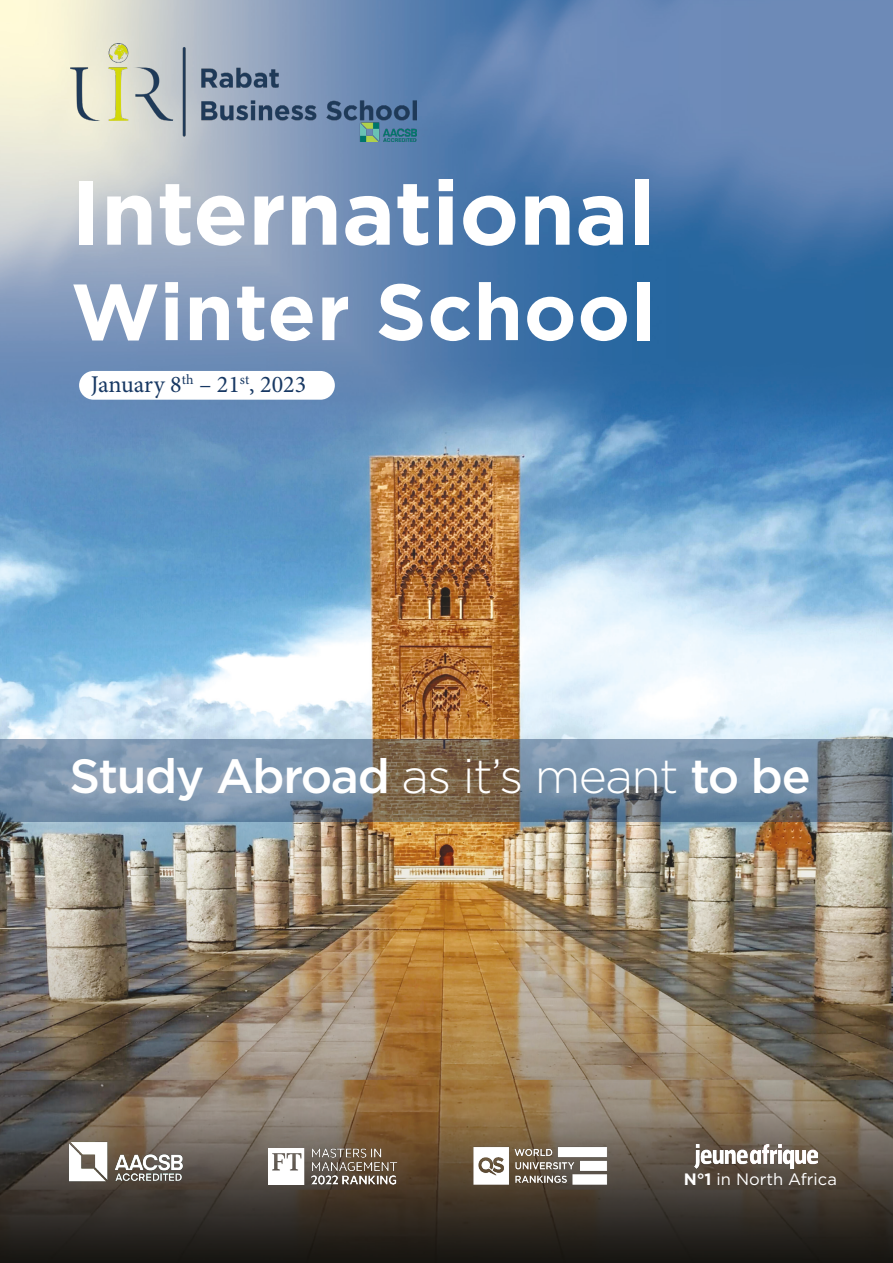
<style>
.page{position:relative;width:893px;height:1263px;background:#fff}
.page>*{position:absolute;margin:0;border:0;box-sizing:border-box;transform-origin:0 0}
.t1{font:700 90px "Gotham";color:#fff}
.t2{font:700 79.5px "Gotham";letter-spacing:.01em;color:#fff}
.t3{font:500 48px "Gotham";letter-spacing:-.03em;color:#fff}
.t4{font:24px "Minion Pro";color:#173863}
.t5{font:16.5px "Gotham";color:#fff}
.s1{font-weight:300}
.s2{font-weight:700}
</style>
<div class="page">
<img style="left:0;top:0;width:893px;height:1263px">
<img style="left:65px;top:1142px;width:123px;height:51px">
<img style="left:695px;top:1144px;width:123px;height:24px">
<img style="left:472px;top:1147px;width:136px;height:37px">
<div style="left:79px;top:371px;width:256px;height:29px;background:#fff;border-radius:14px"></div>
<img style="left:71px;top:43px;width:345px;height:98px">
<svg style="left:0;top:739px;width:893px;height:82px;background:#788795"></svg>
<img style="left:269px;top:1148px;width:138px;height:36px">
<p class="t1" style="left:71px;top:153px;width:586px">International</p>
<p class="t2" style="left:71px;top:259px;width:586px">Winter School</p>
<p class="t4" style="left:91px;top:368px;width:217px">January 8<sup>th</sup> – 21<sup>st</sup>, 2023</p>
<p class="t3" style="left:70px;top:745px;width:743px">Study Abroad <span class="s1">as it’s meant</span> to be</p>
<p class="t5" style="left:684px;top:1168px;width:155px"><span class="s2">N°1</span> in North Africa</p>
</div>
